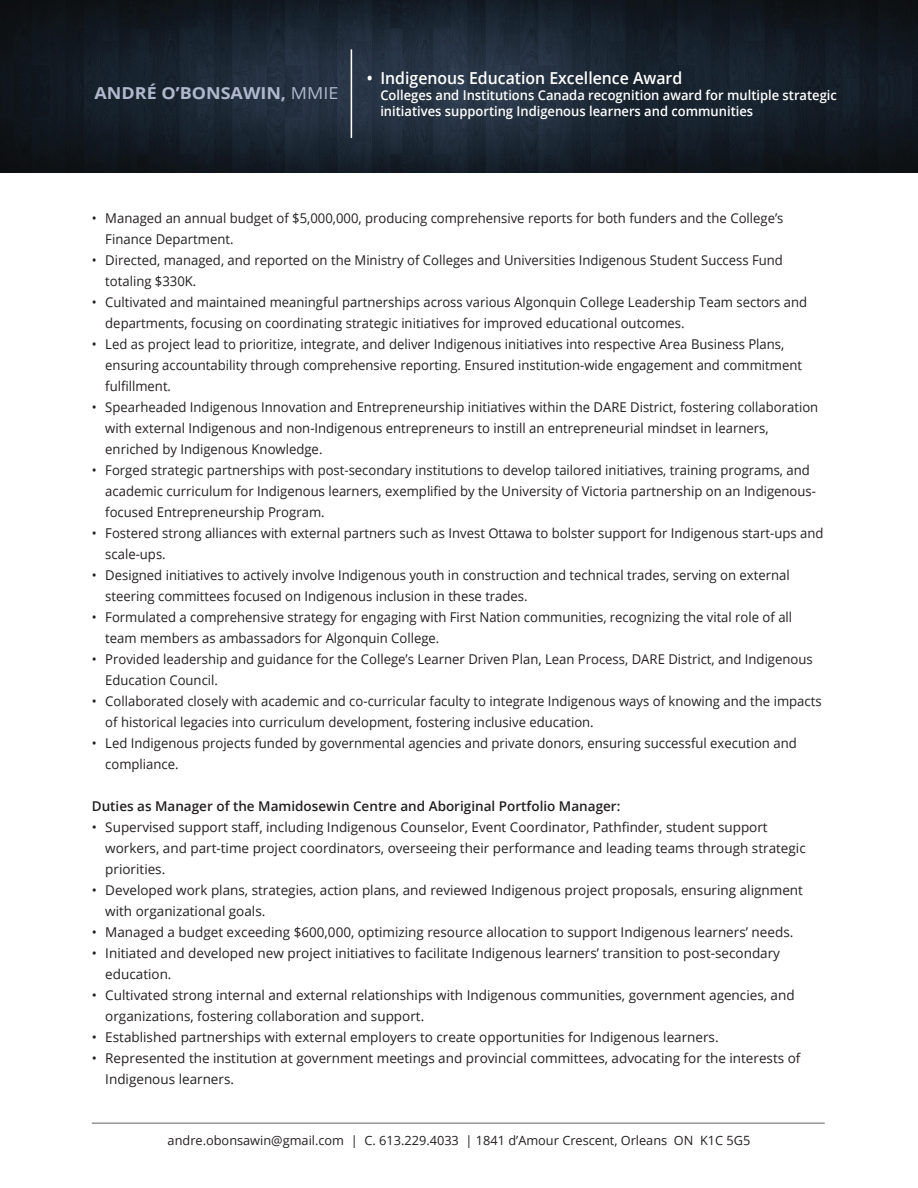
<style>
.page{position:relative;width:918px;height:1188px;background:#fff}
.page>*{position:absolute;margin:0;border:0;box-sizing:border-box;transform-origin:0 0}
.t1{font:600 16.5px "Open Sans";color:#fff;scale:.96 1}
.t2{font:700 16.5px "Open Sans";color:#afb8cc;scale:1.09 1}
.t3{font:13.5px/21px "Open Sans";color:#231f20}
.t4{font:600 13.5px/16.2px "Open Sans";color:#fff;scale:.96 1}
.t5{font:600 13.5px "Open Sans";color:#231f20}
.t6{font:12.75px "Open Sans";color:#231f20}
.s1{font-weight:400}
</style>
<div class="page">
<hr style="left:92px;top:1122px;width:733px;height:2px;background:#939598">
<img style="left:0;top:0;width:918px;height:172px">
<hr style="left:351px;top:49px;width:1px;height:89px;background:#fff">
<p class="t2" style="left:94px;top:81px;width:225px">ANDRÉ O’BONSAWIN, <span class="s1">MMIE</span></p>
<p class="t1" style="left:367px;top:66px;width:330px">• Indigenous Education Excellence Award</p>
<p class="t4" style="left:380px;top:87px;width:477px">Colleges and Institutions Canada recognition award for multiple strategic initiatives supporting Indigenous learners and communities</p>
<p class="t3" style="left:105px;top:207px;width:680px;text-indent:-14px">• Managed an annual budget of $5,000,000, producing comprehensive reports for both funders and the College’s<br>Finance Department.</p>
<p class="t3" style="left:105px;top:249px;width:679px;text-indent:-14px">• Directed, managed, and reported on the Ministry of Colleges and Universities Indigenous Student Success Fund totaling $330K.</p>
<p class="t3" style="left:105px;top:291px;width:703px;text-indent:-14px">• Cultivated and maintained meaningful partnerships across various Algonquin College Leadership Team sectors and departments, focusing on coordinating strategic initiatives for improved educational outcomes.</p>
<p class="t3" style="left:105px;top:333px;width:698px;text-indent:-14px">• Led as project lead to prioritize, integrate, and deliver Indigenous initiatives into respective Area Business Plans, ensuring accountability through comprehensive reporting. Ensured institution-wide engagement and commitment fulfillment.</p>
<p class="t3" style="left:105px;top:396px;width:715px;text-indent:-14px">• Spearheaded Indigenous Innovation and Entrepreneurship initiatives within the DARE District, fostering collaboration with external Indigenous and non-Indigenous entrepreneurs to instill an entrepreneurial mindset in learners, enriched by Indigenous Knowledge.</p>
<p class="t3" style="left:105px;top:459px;width:712px;text-indent:-14px">• Forged strategic partnerships with post-secondary institutions to develop tailored initiatives, training programs, and academic curriculum for Indigenous learners, exemplified by the University of Victoria partnership on an Indigenous&shy;focused Entrepreneurship Program.</p>
<p class="t3" style="left:105px;top:522px;width:720px;text-indent:-14px">• Fostered strong alliances with external partners such as Invest Ottawa to bolster support for Indigenous start-ups and scale-ups.</p>
<p class="t3" style="left:105px;top:564px;width:686px;text-indent:-14px">• Designed initiatives to actively involve Indigenous youth in construction and technical trades, serving on external steering committees focused on Indigenous inclusion in these trades.</p>
<p class="t3" style="left:105px;top:606px;width:688px;text-indent:-14px">• Formulated a comprehensive strategy for engaging with First Nation communities, recognizing the vital role of all team members as ambassadors for Algonquin College.</p>
<p class="t3" style="left:105px;top:648px;width:709px;text-indent:-14px">• Provided leadership and guidance for the College’s Learner Driven Plan, Lean Process, DARE District, and Indigenous<br>Education Council.</p>
<p class="t3" style="left:105px;top:690px;width:718px;text-indent:-14px">• Collaborated closely with academic and co-curricular faculty to integrate Indigenous ways of knowing and the impacts of historical legacies into curriculum development, fostering inclusive education.</p>
<p class="t3" style="left:105px;top:732px;width:693px;text-indent:-14px">• Led Indigenous projects funded by governmental agencies and private donors, ensuring successful execution and compliance.</p>
<p class="t5" style="left:92px;top:797px;width:530px">Duties as Manager of the Mamidosewin Centre and Aboriginal Portfolio Manager:</p>
<p class="t3" style="left:105px;top:816px;width:702px;text-indent:-13px">• Supervised support staff, including Indigenous Counselor, Event Coordinator, Pathfinder, student support workers, and part-time project coordinators, overseeing their performance and leading teams through strategic priorities.</p>
<p class="t3" style="left:105px;top:879px;width:699px;text-indent:-13px">• Developed work plans, strategies, action plans, and reviewed Indigenous project proposals, ensuring alignment with organizational goals.</p>
<p class="t3" style="left:92px;top:921px;width:703px">• Managed a budget exceeding $600,000, optimizing resource allocation to support Indigenous learners’ needs.</p>
<p class="t3" style="left:105px;top:942px;width:676px;text-indent:-13px">• Initiated and developed new project initiatives to facilitate Indigenous learners’ transition to post-secondary education.</p>
<p class="t3" style="left:105px;top:984px;width:691px;text-indent:-13px">• Cultivated strong internal and external relationships with Indigenous communities, government agencies, and organizations, fostering collaboration and support.</p>
<p class="t3" style="left:92px;top:1026px;width:628px">• Established partnerships with external employers to create opportunities for Indigenous learners.</p>
<p class="t3" style="left:105px;top:1047px;width:697px;text-indent:-13px">• Represented the institution at government meetings and provincial committees, advocating for the interests of<br>Indigenous learners.</p>
<p class="t6" style="left:168px;top:1131px;width:584px">andre.obonsawin@gmail.com | C. 613.229.4033 | 1841 d’Amour Crescent, Orleans ON K1C 5G5</p>
</div>
